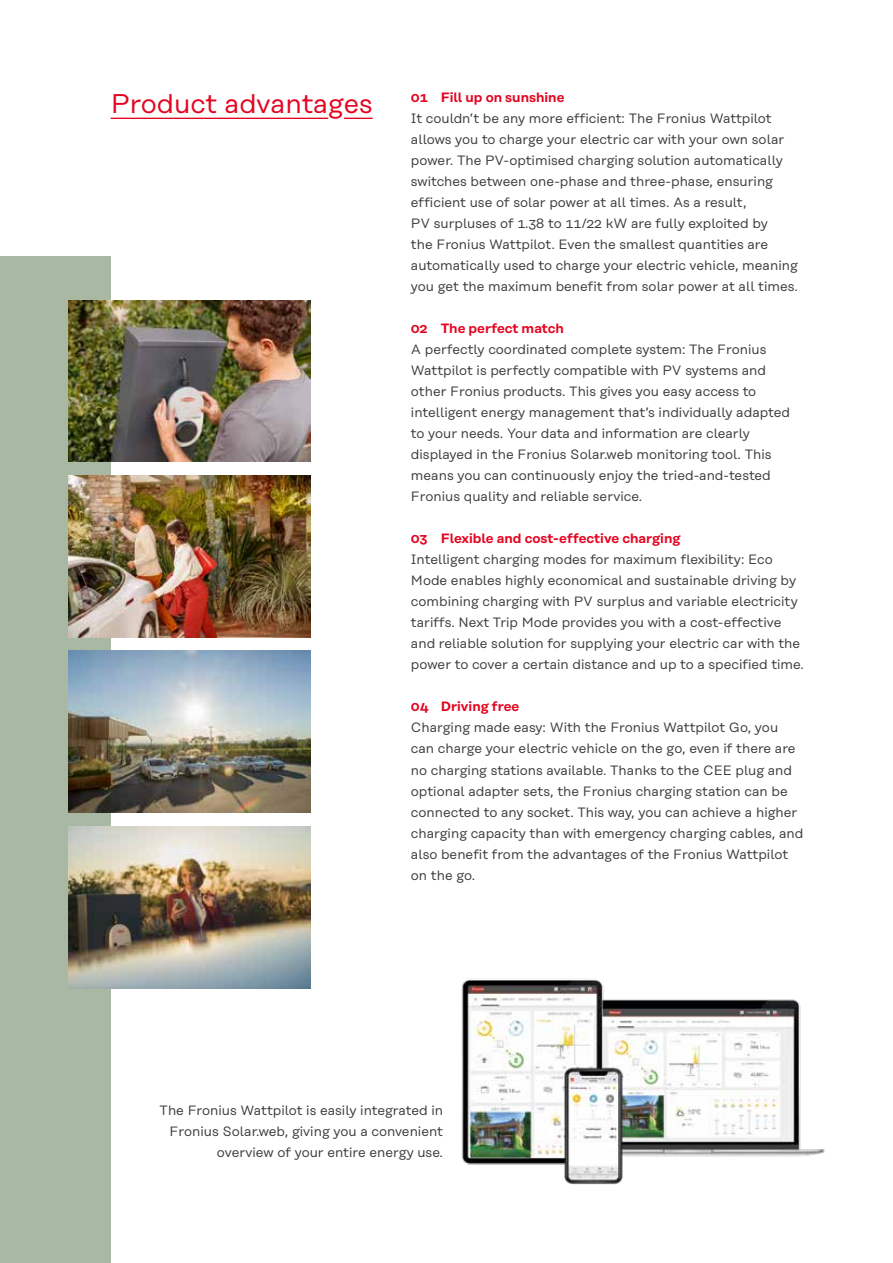
<style>
.page{position:relative;width:893px;height:1263px;background:#fff}
.page>*{position:absolute;margin:0;border:0;box-sizing:border-box;transform-origin:0 0}
.t1{font:27px "Rational Text";color:#e40521}
.t2{font:13.5px/21px "Rational Text";color:#3c3c3b}
.t3{font:600 13.5px "Rational Text";color:#e40521}
</style>
<div class="page">
<hr style="left:111px;top:118px;width:217px;height:1px;background:#e40521">
<svg style="left:344px;top:118px;width:29px;height:1px"></svg>
<div style="left:0;top:257px;width:111px;height:1006px;background:#a9b8a2"></div>
<img style="left:68px;top:476px;width:243px;height:161px">
<img style="left:68px;top:300px;width:243px;height:162px">
<img style="left:68px;top:651px;width:243px;height:162px">
<img style="left:68px;top:826px;width:243px;height:162px">
<img style="left:461px;top:979px;width:365px;height:206px">
<h1 class="t1" style="left:111px;top:88px;width:263px">Product advantages</h1>
<p class="t3" style="left:411px;top:90px;width:155px">01 Fill up on sunshine</p>
<p class="t2" style="left:411px;top:108px;width:389px">It couldn’t be any more efficient: The Fronius Wattpilot allows you to charge your electric car with your own solar power. The PV-optimised charging solution automatically switches between one-phase and three-phase, ensuring efficient use of solar power at all times. As a result,<br>PV surpluses of 1.38 to 11/22 kW are fully exploited by<br>the Fronius Wattpilot. Even the smallest quantities are automatically used to charge your electric vehicle, meaning you get the maximum benefit from solar power at all times.</p>
<p class="t3" style="left:411px;top:321px;width:155px">02 The perfect match</p>
<p class="t2" style="left:411px;top:339px;width:381px">A perfectly coordinated complete system: The Fronius Wattpilot is perfectly compatible with PV systems and other Fronius products. This gives you easy access to intelligent energy management that’s individually adapted to your needs. Your data and information are clearly displayed in the Fronius Solar.web monitoring tool. This means you can continuously enjoy the tried-and-tested Fronius quality and reliable service.</p>
<p class="t3" style="left:411px;top:531px;width:271px">03 Flexible and cost-effective charging</p>
<p class="t2" style="left:411px;top:549px;width:395px">Intelligent charging modes for maximum flexibility: Eco Mode enables highly economical and sustainable driving by combining charging with PV surplus and variable electricity tariffs. Next Trip Mode provides you with a cost-effective and reliable solution for supplying your electric car with the power to cover a certain distance and up to a specified time.</p>
<p class="t3" style="left:411px;top:699px;width:110px">04 Driving free</p>
<p class="t2" style="left:411px;top:717px;width:394px">Charging made easy: With the Fronius Wattpilot Go, you can charge your electric vehicle on the go, even if there are no charging stations available. Thanks to the CEE plug and optional adapter sets, the Fronius charging station can be connected to any socket. This way, you can achieve a higher charging capacity than with emergency charging cables, and also benefit from the advantages of the Fronius Wattpilot on the go.</p>
<p class="t2" style="left:160px;top:1100px;width:285px;text-align:right">The Fronius Wattpilot is easily integrated in<br>Fronius Solar.web, giving you a convenient overview of your entire energy use.</p>
</div>
